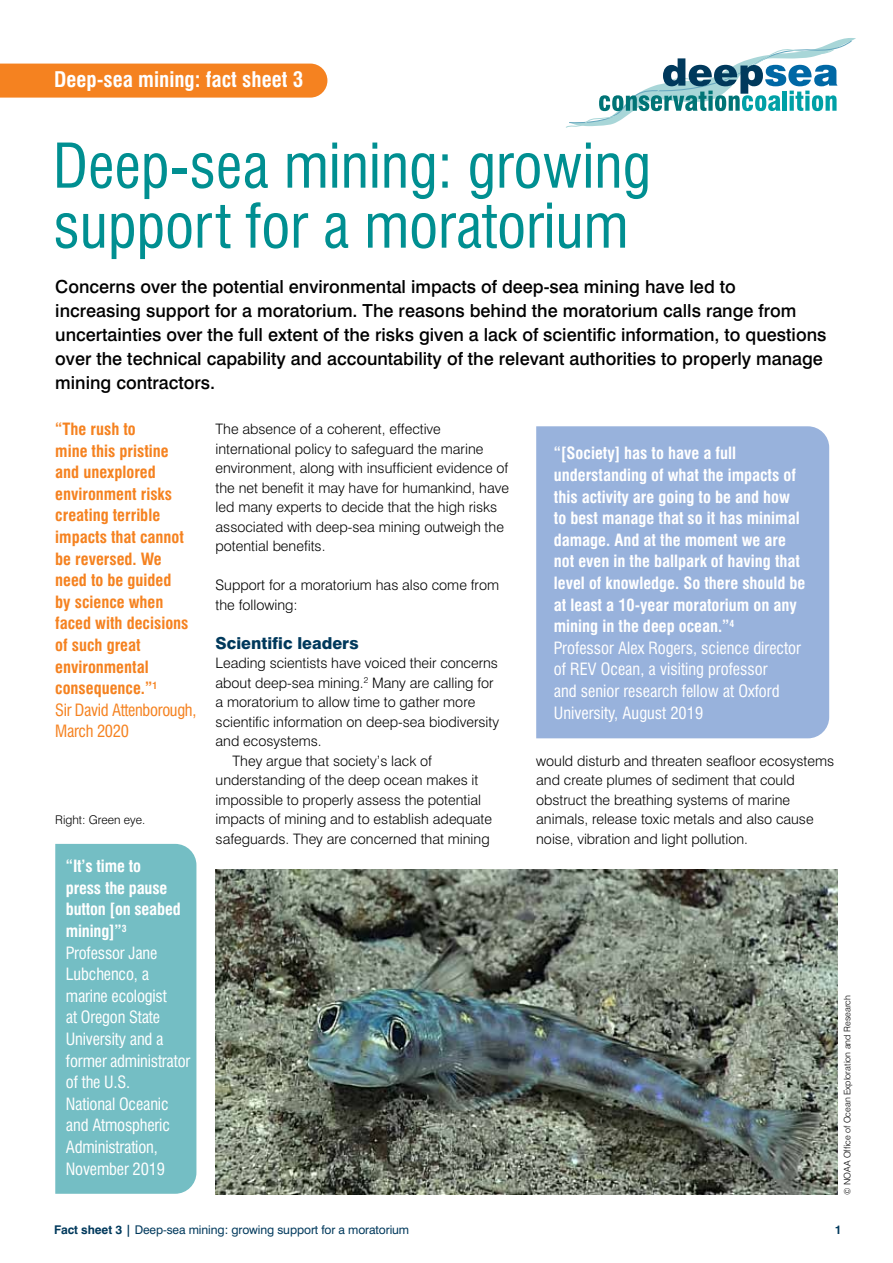
<style>
.page{position:relative;width:893px;height:1263px;background:#fff}
.page>*{position:absolute;margin:0;border:0;box-sizing:border-box;transform-origin:0 0}
.t1{font:condensed 60px/60px "Swiss 721 BT";color:#008f91}
.t2{font:700 condensed 21px "Swiss 721 BT";color:#fff}
.t3{font:500 18px/24px "Swiss 721 BT";color:#000}
.t4{font:700 condensed 16.5px/21.6px "Swiss 721 BT";color:#fff}
.t5{font:700 condensed 16.5px/21.6px "Swiss 721 BT";color:#f58220}
.t6{font:condensed 16.5px/21.6px "Swiss 721 BT";letter-spacing:-.01em;color:#fff}
.t7{font:800 16.5px "Swiss 721 BT";color:#00395c}
.t8{font:300 14.4px/19.5px "Swiss 721 BT";color:#000}
.t9{font:12px "Swiss 721 BT";letter-spacing:-.005em;color:#00395c}
.t10{font:300 12px "Swiss 721 BT";color:#000}
.t11{font:700 12px "Swiss 721 BT";color:#00395c}
.t12{font:300 9px "Swiss 721 BT";color:#000}
.s1{font-weight:400}
.s2{font-weight:700}
</style>
<div class="page">
<svg style="left:566px;top:38px;width:290px;height:90px"></svg>
<div style="left:0;top:64px;width:327px;height:34px;background:#f58220"></div>
<div style="left:55px;top:844px;width:141px;height:350px;background:#74bec4"></div>
<div style="left:536px;top:426px;width:293px;height:312px;background:#98b2dc"></div>
<img style="left:216px;top:870px;width:622px;height:325px">
<h2 class="t2" style="left:54px;top:67px;width:250px">Deep-sea mining: fact sheet 3</h2>
<h1 class="t1" style="left:53px;top:136px;width:599px">Deep-sea mining: growing support for a moratorium</h1>
<p class="t3" style="left:55px;top:274px;width:773px">Concerns over the potential environmental impacts of deep-sea mining have led to<br>increasing support for a moratorium. The reasons behind the moratorium calls range from uncertainties over the full extent of the risks given a lack of scientific information, to questions over the technical capability and accountability of the relevant authorities to properly manage mining contractors.</p>
<p class="t5" style="left:55px;top:418px;width:143px">“The rush to<br>mine this pristine and unexplored environment risks creating terrible impacts that cannot be reversed. We need to be guided<br>by science when faced with decisions of such great environmental consequence.”<sup>1<br></sup><span class="s1">Sir David Attenborough,<br>March 2020</span></p>
<p class="t10" style="left:55px;top:813px;width:92px">Right: Green eye.</p>
<p class="t6" style="left:66px;top:855px;width:126px"><span class="s2">“It’s time to<br>press the pause button [on seabed mining]”</span><sup>3<br></sup>Professor Jane<br>Lubchenco, a marine ecologist<br>at Oregon State<br>University and a former administrator of the U.S.<br>National Oceanic and Atmospheric<br>Administration,<br>November 2019</p>
<p class="t8" style="left:216px;top:419px;width:295px">The absence of a coherent, effective international policy to safeguard the marine environment, along with insufficient evidence of the net benefit it may have for humankind, have led many experts to decide that the high risks associated with deep-sea mining outweigh the potential benefits.</p>
<p class="t8" style="left:216px;top:575px;width:285px">Support for a moratorium has also come from the following:</p>
<p class="t7" style="left:216px;top:633px;width:145px">Scientific leaders</p>
<p class="t8" style="left:216px;top:653px;width:284px">Leading scientists have voiced their concerns</p>
<p class="t8" style="left:216px;top:673px;width:280px">about deep-sea mining.<sup>2</sup> Many are calling for</p>
<p class="t8" style="left:216px;top:692px;width:261px">a moratorium to allow time to gather more</p>
<p class="t8" style="left:216px;top:712px;width:285px">scientific information on deep-sea biodiversity</p>
<p class="t8" style="left:216px;top:731px;width:108px">and ecosystems.</p>
<p class="t8" style="left:233px;top:751px;width:201px">They argue that society’s lack of</p>
<p class="t8" style="left:216px;top:770px;width:264px">understanding of the deep ocean makes it</p>
<p class="t8" style="left:216px;top:790px;width:267px">impossible to properly assess the potential</p>
<p class="t8" style="left:216px;top:809px;width:278px">impacts of mining and to establish adequate</p>
<p class="t8" style="left:216px;top:829px;width:276px">safeguards. They are concerned that mining</p>
<p class="t4" style="left:554px;top:443px;width:253px">“[Society] has to have a full understanding of what the impacts of this activity are going to be and how to best manage that so it has minimal damage. And at the moment we are not even in the ballpark of having that level of knowledge. So there should be at least a 10-year moratorium on any mining in the deep ocean.”<sup>4<br></sup><span class="s1">Professor Alex Rogers, science director of REV Ocean, a visiting professor<br>and senior research fellow at Oxford University, August 2019</span></p>
<p class="t8" style="left:536px;top:751px;width:299px">would disturb and threaten seafloor ecosystems and create plumes of sediment that could obstruct the breathing systems of marine animals, release toxic metals and also cause noise, vibration and light pollution.</p>
<p class="t12" style="left:842px;top:1195px;width:201px;rotate:-90deg">© NOAA Office of Ocean Exploration and Research</p>
<p class="t9" style="left:54px;top:1222px;width:357px"><span class="s2">Fact sheet 3 |</span> Deep-sea mining: growing support for a moratorium</p>
<p class="t11" style="left:835px;top:1222px;width:8px">1</p>
</div>
